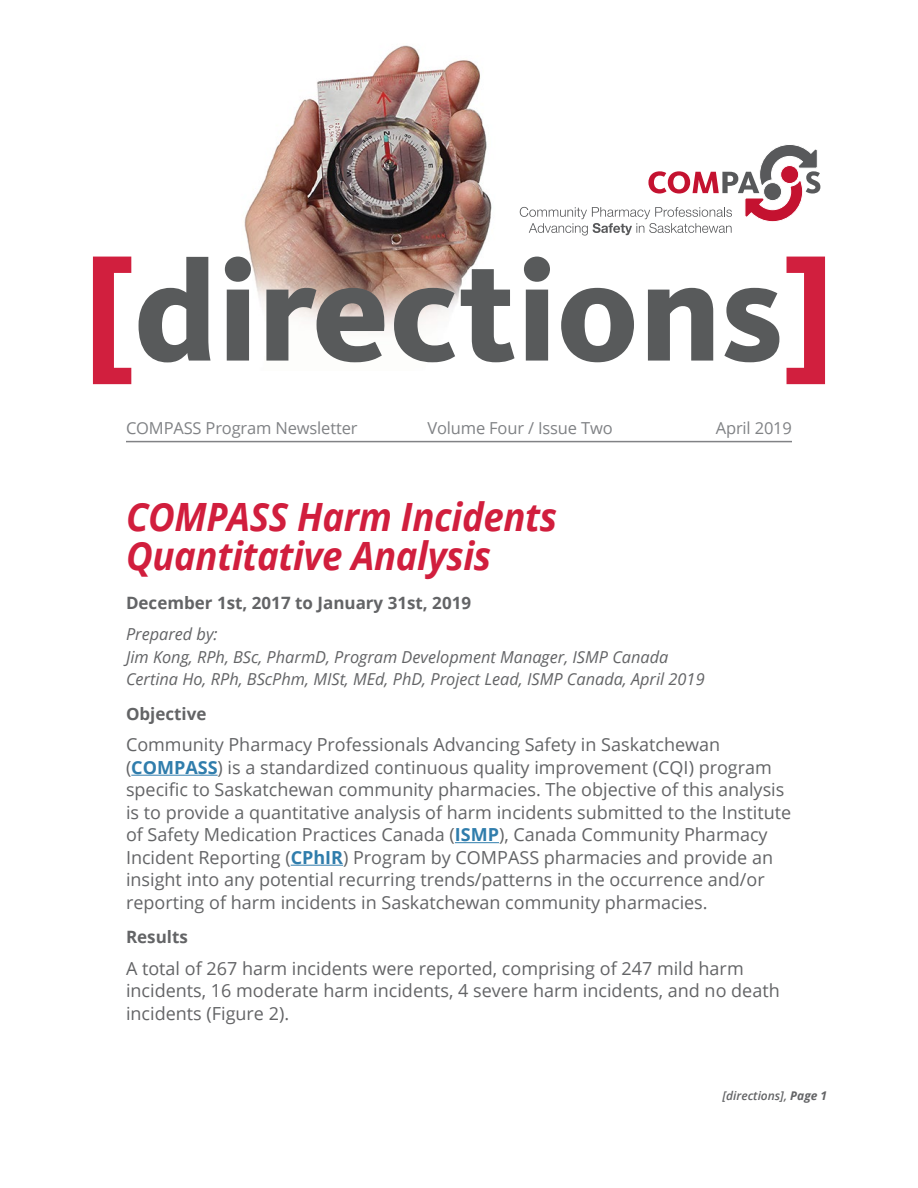
<style>
.page{position:relative;width:918px;height:1188px;background:#fff}
.page>*{position:absolute;margin:0;border:0;box-sizing:border-box;transform-origin:0 0}
.t1{font:italic 700 39px/39px "Open Sans";letter-spacing:-.01em;color:#d11e3d;scale:.94 1}
.t2{font:18px/22.5px "Open Sans";color:#636466}
.t3{font:700 16.95px "Open Sans";color:#636466}
.t4{font:italic 16.5px/22.5px "Open Sans";color:#636466}
.t5{font:16.5px "Open Sans";letter-spacing:-.01em;color:#808285}
.t6{font:italic 600 12px "Open Sans";color:#636466}
.s1{font-weight:700;color:#307dac}
.s2{font-weight:700}
</style>
<div class="page">
<img style="left:224px;top:45px;width:277px;height:318px">
<svg style="left:93px;top:257px;width:38px;height:127px"></svg>
<svg style="left:139px;top:257px;width:72px;height:105px"></svg>
<svg style="left:225px;top:257px;width:26px;height:104px"></svg>
<svg style="left:266px;top:288px;width:119px;height:74px"></svg>
<svg style="left:394px;top:288px;width:61px;height:74px"></svg>
<svg style="left:461px;top:269px;width:54px;height:93px"></svg>
<svg style="left:524px;top:257px;width:26px;height:104px"></svg>
<svg style="left:561px;top:288px;width:73px;height:74px"></svg>
<svg style="left:648px;top:288px;width:65px;height:73px"></svg>
<svg style="left:724px;top:288px;width:55px;height:74px"></svg>
<svg style="left:787px;top:257px;width:38px;height:127px"></svg>
<svg style="left:520px;top:144px;width:300px;height:92px"></svg>
<hr style="left:126px;top:441px;width:666px;height:1px;background:#818285">
<hr style="left:131px;top:775px;width:87px;height:1px;background:#307dac">
<hr style="left:455px;top:842px;width:44px;height:1px;background:#307dac">
<hr style="left:291px;top:865px;width:52px;height:1px;background:#307dac">
<p class="t5" style="left:126px;top:416px;width:233px">COMPASS Program Newsletter</p>
<p class="t5" style="left:427px;top:416px;width:187px">Volume Four / Issue Two</p>
<p class="t5" style="left:716px;top:416px;width:78px">April 2019</p>
<h1 class="t1" style="left:126px;top:496px;width:460px">COMPASS Harm Incidents<br>Quantitative Analysis</h1>
<p class="t3" style="left:126px;top:591px;width:347px">December 1st, 2017 to January 31st, 2019</p>
<p class="t4" style="left:126px;top:623px;width:580px">Prepared by:<br>Jim Kong, RPh, BSc, PharmD, Program Development Manager, ISMP Canada<br>Certina Ho, RPh, BScPhm, MISt, MEd, PhD, Project Lead, ISMP Canada, April 2019</p>
<p class="t3" style="left:126px;top:702px;width:82px">Objective</p>
<p class="t2" style="left:126px;top:733px;width:667px">Community Pharmacy Professionals Advancing Safety in Saskatchewan (<span class="s1">COMPASS</span>) is a standardized continuous quality improvement (CQI) program specific to Saskatchewan community pharmacies. The objective of this analysis is to provide a quantitative analysis of harm incidents submitted to the Institute of Safety Medication Practices Canada (<span class="s1">ISMP</span>), Canada Community Pharmacy Incident Reporting (<span class="s1">CPhIR</span>) Program by COMPASS pharmacies and provide an insight into any potential recurring trends/patterns in the occurrence and/or reporting of harm incidents in Saskatchewan community pharmacies.</p>
<p class="t3" style="left:126px;top:925px;width:63px">Results</p>
<p class="t2" style="left:126px;top:957px;width:655px">A total of 267 harm incidents were reported, comprising of 247 mild harm incidents, 16 moderate harm incidents, 4 severe harm incidents, and no death incidents (Figure 2).</p>
<p class="t6" style="left:722px;top:1087px;width:106px">[directions], <span class="s2">Page 1</span></p>
</div>
